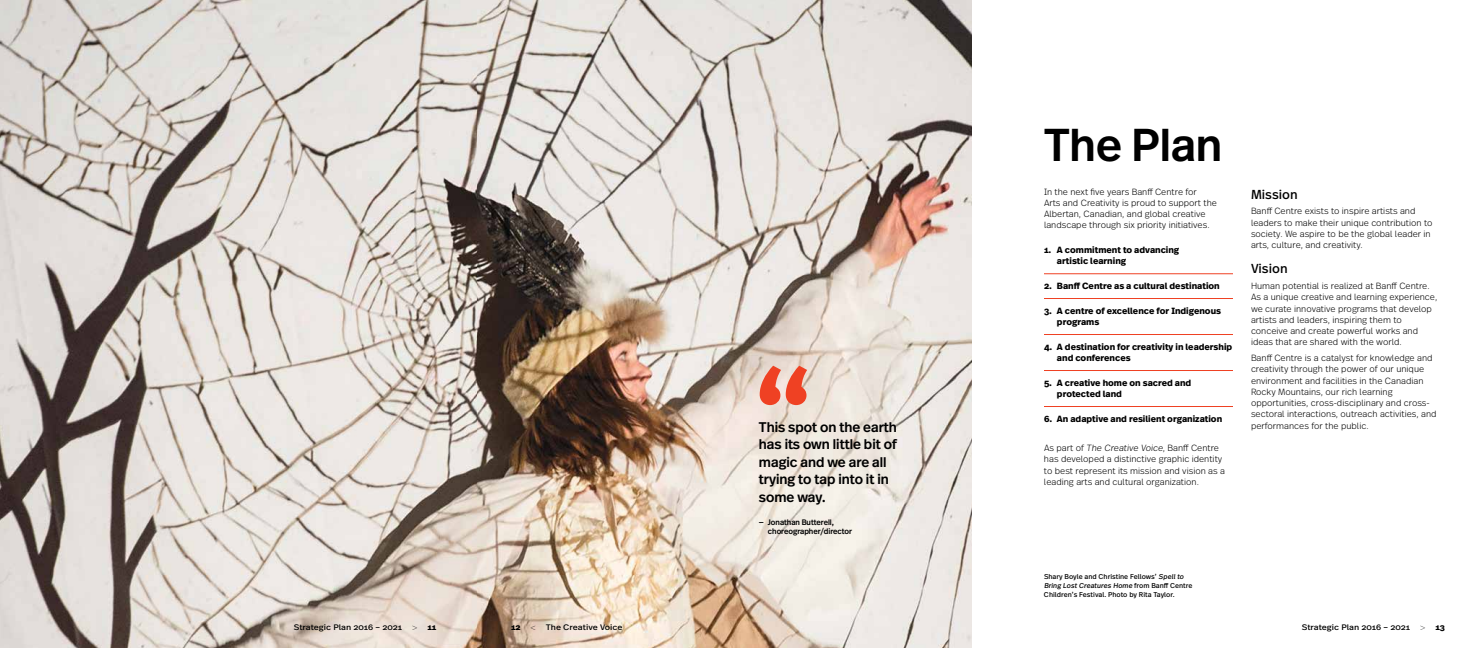
<style>
.page{position:relative;width:1476px;height:648px;background:#fff}
.page>*{position:absolute;margin:0;border:0;box-sizing:border-box;transform-origin:0 0}
.t1{font:500 125.9px "Real Head OT";color:#ef4123}
.t2{font:500 46px "Real Head OT";color:#000}
.t3{font:500 14px/17.5px "Real Head OT";color:#000}
.t4{font:13px "Real Text OT";color:#000}
.t5{font:300 9px/11.2px "Real Text OT";color:#000}
.t6{font:700 9px/11.2px "Real Text OT";color:#000}
.t7{font:8px "Real Text OT";color:#000;scale:1.1 1}
.t8{font:500 8px/9.6px "Real Head OT";color:#000}
.t9{font:7px/8.8px "Real Text OT";color:#000}
.s1{font-family:"Real Head OT";font-weight:200;font-size:11px}
.s2{font-weight:700}
</style>
<div class="page">
<img style="left:0;top:0;width:972px;height:648px">
<hr style="left:1044px;top:274px;width:189px;height:1px;background:#ef4123">
<hr style="left:1044px;top:298px;width:189px;height:1px;background:#ef4123">
<hr style="left:1044px;top:334px;width:189px;height:1px;background:#ef4123">
<hr style="left:1044px;top:370px;width:189px;height:1px;background:#ef4123">
<hr style="left:1044px;top:406px;width:189px;height:1px;background:#ef4123">
<h1 class="t1" style="left:751px;top:342px;width:64px">“</h1>
<h3 class="t3" style="left:759px;top:418px;width:139px">This spot on the earth has its own little bit of magic and we are all trying to tap into it in some way.</h3>
<p class="t8" style="left:768px;top:517px;width:86px;text-indent:-9px">— Jonathan Butterell, choreographer/director</p>
<h2 class="t2" style="left:1044px;top:116px;width:180px">The Plan</h2>
<p class="t5" style="left:1044px;top:186px;width:175px">In the next five years Banff Centre for<br>Arts and Creativity is proud to support the Albertan, Canadian, and global creative landscape through six priority initiatives.</p>
<p class="t6" style="left:1057px;top:244px;width:124px;text-indent:-13px">1. A commitment to advancing artistic learning</p>
<p class="t6" style="left:1044px;top:280px;width:177px">2. Banff Centre as a cultural destination</p>
<p class="t6" style="left:1057px;top:305px;width:166px;text-indent:-13px">3. A centre of excellence for Indigenous programs</p>
<p class="t6" style="left:1057px;top:341px;width:177px;text-indent:-13px">4. A destination for creativity in leadership and conferences</p>
<p class="t6" style="left:1057px;top:377px;width:136px;text-indent:-13px">5. A creative home on sacred and protected land</p>
<p class="t6" style="left:1044px;top:413px;width:180px">6. An adaptive and resilient organization</p>
<p class="t5" style="left:1044px;top:442px;width:183px">As p a rt o f The Creative Voice, B a n ff Ce n t re has developed a distinctive graphic identity to best represent its mission and vision as a leading arts and cultural organization.</p>
<h3 class="t4" style="left:1251px;top:186px;width:48px">Mission</h3>
<p class="t5" style="left:1251px;top:206px;width:183px">Banff Centre exists to inspire artists and leaders to make their unique contribution to society. We aspire to be the global leader in arts, culture, and creativity.</p>
<h3 class="t4" style="left:1251px;top:261px;width:38px">Vision</h3>
<p class="t5" style="left:1251px;top:280px;width:188px">Human potential is realized at Banff Centre.<br>As a unique creative and learning experience, we curate innovative programs that develop artists and leaders, inspiring them to conceive and create powerful works and ideas that are shared with the world.</p>
<p class="t5" style="left:1251px;top:352px;width:187px">Banff Centre is a catalyst for knowledge and creativity through the power of our unique environment and facilities in the Canadian Rocky Mountains, our rich learning opportunities, cross-disciplinary and cross&shy;sectoral interactions, outreach activities, and performances for the public.</p>
<p class="t9" style="left:1044px;top:572px;width:150px">Shary Boyle and Christine Fellows’ Spell to<br>Bring Lost Creatures Home fro m B a n ff C e n t re<br>Children’s Festival. Photo by Rita Taylor.</p>
<p class="t7" style="left:294px;top:622px;width:131px">Strategic Plan 2016 – 2021 <span class="s1">&gt;</span> <span class="s2">11</span></p>
<p class="t7" style="left:511px;top:622px;width:103px"><span class="s2">12</span> <span class="s1">&lt;</span> The Creative Voice</p>
<p class="t7" style="left:1302px;top:622px;width:132px">Strategic Plan 2016 – 2021 <span class="s1">&gt;</span> <span class="s2">13</span></p>
</div>
